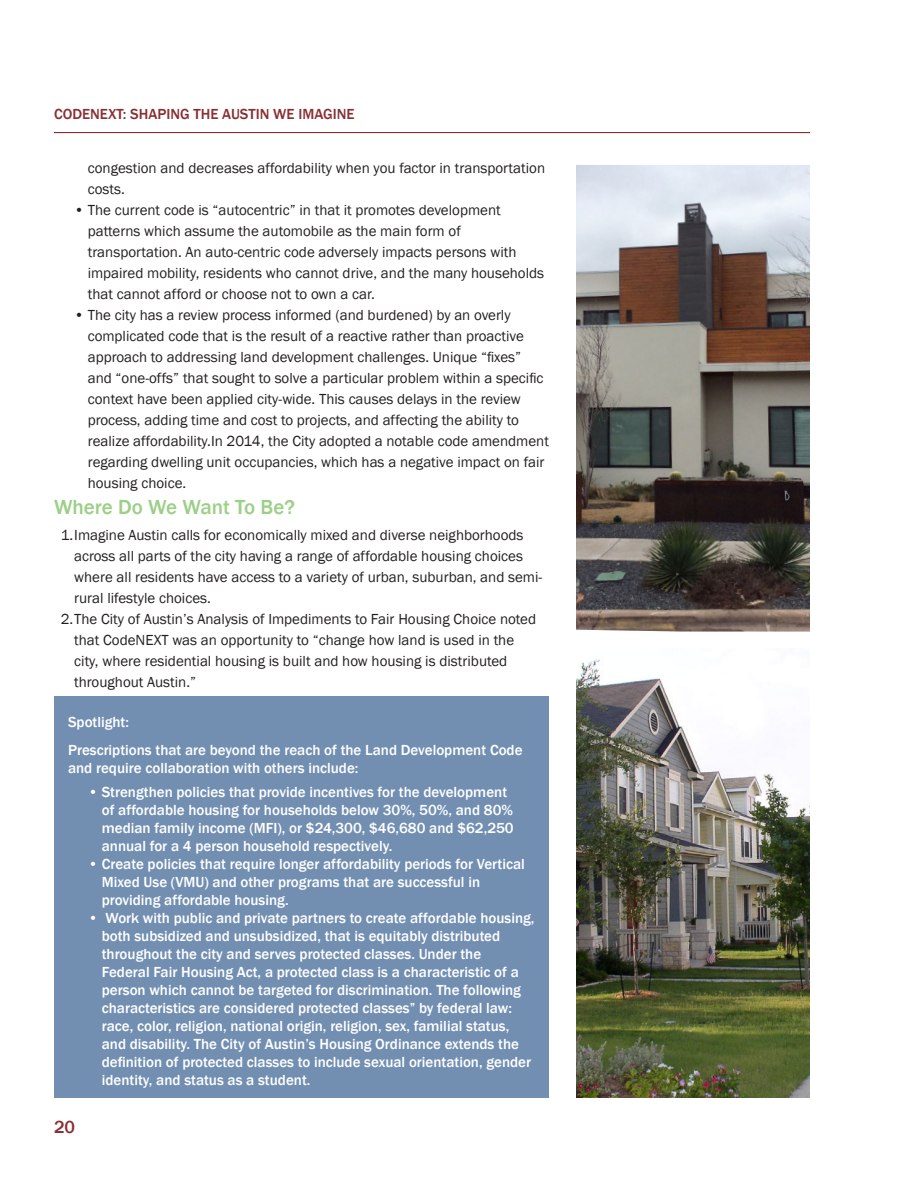
<style>
.page{position:relative;width:918px;height:1188px;background:#fff}
.page>*{position:absolute;margin:0;border:0;box-sizing:border-box;transform-origin:0 0}
.t1{font:500 21px "Franklin Gothic";color:#9ccf87}
.t2{font:500 18px "Franklin Gothic";color:#882f34}
.t3{font:15px/21px "Franklin Gothic";color:#231f20}
.t4{font:500 15px/18px "Franklin Gothic";color:#fff}
.t5{font:500 15px "Franklin Gothic";color:#882f34}
</style>
<div class="page">
<hr style="left:54px;top:132px;width:756px;height:1px;background:#882f34">
<img style="left:576px;top:165px;width:234px;height:467px">
<div style="left:54px;top:697px;width:495px;height:401px;background:#728fb2"></div>
<img style="left:576px;top:659px;width:234px;height:439px">
<p class="t5" style="left:54px;top:104px;width:302px">CODENEXT: SHAPING THE AUSTIN WE IMAGINE</p>
<p class="t3" style="left:88px;top:157px;width:459px">congestion and decreases affordability when you factor in transportation costs.</p>
<p class="t3" style="left:88px;top:199px;width:458px;text-indent:-14px">• The current code is “autocentric” in that it promotes development patterns which assume the automobile as the main form of transportation. An auto-centric code adversely impacts persons with impaired mobility, residents who cannot drive, and the many households that cannot afford or choose not to own a car.</p>
<p class="t3" style="left:88px;top:304px;width:463px;text-indent:-14px">• The city has a review process informed (and burdened) by an overly complicated code that is the result of a reactive rather than proactive approach to addressing land development challenges. Unique “fixes” and “one-offs” that sought to solve a particular problem within a specific context have been applied city-wide. This causes delays in the review process, adding time and cost to projects, and affecting the ability to realize affordability.In 2014, the City adopted a notable code amendment regarding dwelling unit occupancies, which has a negative impact on fair housing choice.</p>
<p class="t1" style="left:54px;top:494px;width:242px">Where Do We Want To Be?</p>
<p class="t3" style="left:74px;top:525px;width:470px;text-indent:-14px">1.Imagine Austin calls for economically mixed and diverse neighborhoods across all parts of the city having a range of affordable housing choices where all residents have access to a variety of urban, suburban, and semi&shy;rural lifestyle choices.</p>
<p class="t3" style="left:74px;top:609px;width:463px;text-indent:-14px">2.The City of Austin’s Analysis of Impediments to Fair Housing Choice noted that CodeNEXT was an opportunity to “change how land is used in the city, where residential housing is built and how housing is distributed throughout Austin.”</p>
<p class="t4" style="left:68px;top:713px;width:62px">Spotlight:</p>
<p class="t4" style="left:68px;top:742px;width:456px">Prescriptions that are beyond the reach of the Land Development Code and require collaboration with others include:</p>
<p class="t4" style="left:102px;top:783px;width:413px;text-indent:-14px">• Strengthen policies that provide incentives for the development of affordable housing for households below 30%, 50%, and 80% median family income (MFI), or $24,300, $46,680 and $62,250 annual for a 4 person household respectively.</p>
<p class="t4" style="left:102px;top:855px;width:424px;text-indent:-14px">• Create policies that require longer affordability periods for Vertical<br>Mixed Use (VMU) and other programs that are successful in providing affordable housing.</p>
<p class="t4" style="left:102px;top:909px;width:434px;text-indent:-14px">• Work with public and private partners to create affordable housing, both subsidized and unsubsidized, that is equitably distributed throughout the city and serves protected classes. Under the<br>Federal Fair Housing Act, a protected class is a characteristic of a person which cannot be targeted for discrimination. The following characteristics are considered protected classes” by federal law: race, color, religion, national origin, religion, sex, familial status, and disability. The City of Austin’s Housing Ordinance extends the definition of protected classes to include sexual orientation, gender identity, and status as a student.</p>
<p class="t2" style="left:54px;top:1116px;width:23px">20</p>
</div>
